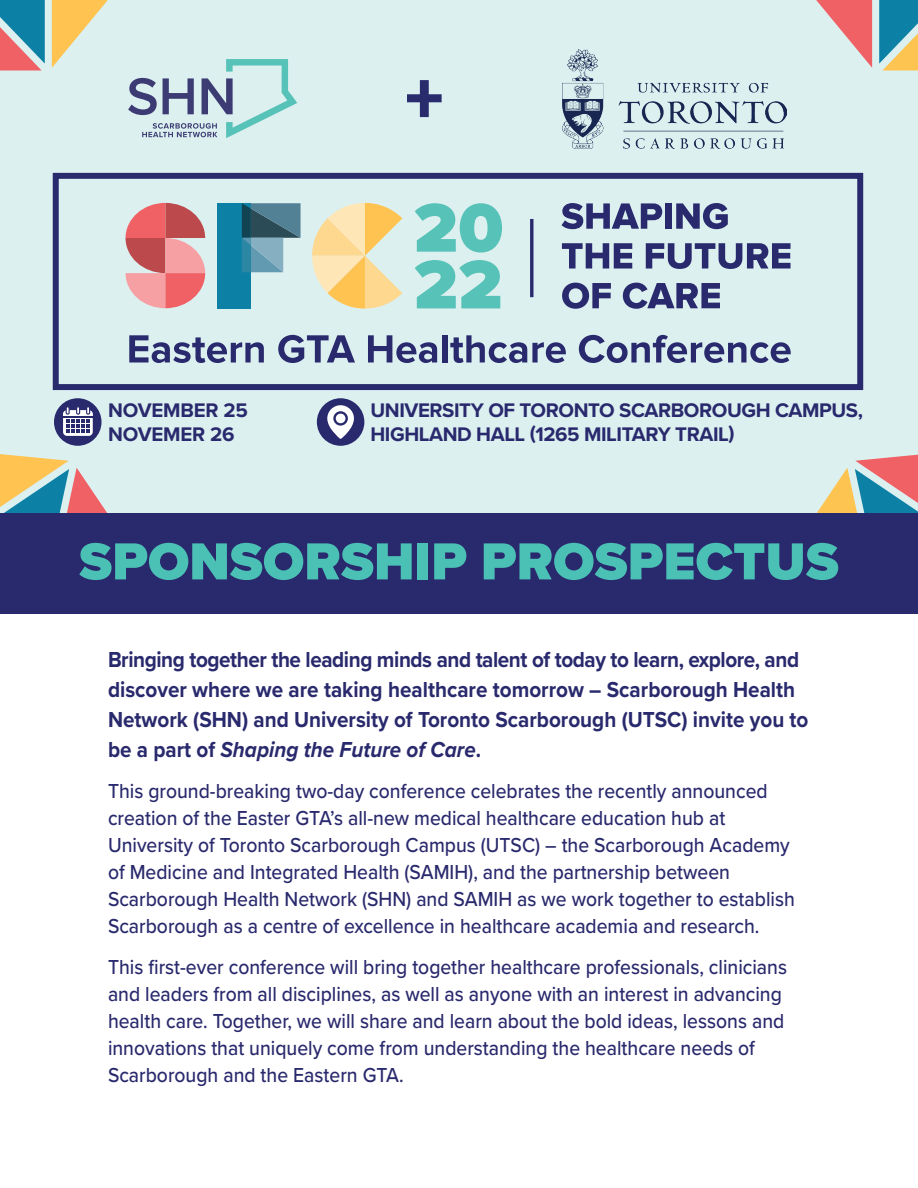
<style>
.page{position:relative;width:918px;height:1188px;background:#fff}
.page>*{position:absolute;margin:0;border:0;box-sizing:border-box;transform-origin:0 0}
.t1{font:900 54px "Proxima Nova";color:#4bc0b5}
.t2{font:700 22.5px/30px "Proxima Nova";color:#29296d;scale:.92 1}
.t3{font:500 21px/27px "Proxima Nova";color:#29296d;scale:.92 1}
.t4{font:700 20.4px/23.4px "Proxima Nova";letter-spacing:-.02em;color:#29296d}
.s1{font-style:italic}
</style>
<div class="page">
<div style="left:0;top:0;width:917px;height:608px;background:#dcf0f0"></div>
<img style="left:563px;top:50px;width:224px;height:98px">
<svg style="left:407px;top:80px;width:35px;height:37px"></svg>
<svg style="left:128px;top:59px;width:169px;height:79px"></svg>
<svg style="left:129px;top:335px;width:135px;height:28px"></svg>
<svg style="left:278px;top:335px;width:77px;height:28px"></svg>
<svg style="left:368px;top:335px;width:69px;height:28px"></svg>
<div style="left:442px;top:335px;width:5px;height:27px;background:#29296d"></div>
<svg style="left:450px;top:335px;width:116px;height:28px"></svg>
<svg style="left:579px;top:335px;width:212px;height:28px"></svg>
<svg style="left:530px;top:219px;width:3px;height:78px"></svg>
<svg style="left:415px;top:203px;width:87px;height:50px"></svg>
<svg style="left:415px;top:260px;width:85px;height:48px"></svg>
<svg style="left:312px;top:203px;width:90px;height:106px"></svg>
<svg style="left:126px;top:203px;width:79px;height:105px"></svg>
<div style="left:217px;top:203px;width:34px;height:105px;background:#0d81a5"></div>
<svg style="left:242px;top:203px;width:59px;height:69px;background:#6490a0"></svg>
<svg style="left:562px;top:203px;width:100px;height:26px"></svg>
<div style="left:665px;top:203px;width:7px;height:26px;background:#29296d"></div>
<svg style="left:676px;top:203px;width:52px;height:26px"></svg>
<svg style="left:562px;top:243px;width:70px;height:26px"></svg>
<svg style="left:646px;top:243px;width:145px;height:26px"></svg>
<svg style="left:562px;top:283px;width:49px;height:26px"></svg>
<svg style="left:623px;top:283px;width:97px;height:26px"></svg>
<div style="left:53px;top:173px;width:810px;height:217px;border:6px solid #29296d"></div>
<svg style="left:879px;top:0;width:39px;height:70px;background:#64a19c"></svg>
<svg style="left:816px;top:0;width:56px;height:68px"></svg>
<svg style="left:817px;top:451px;width:101px;height:62px"></svg>
<svg style="left:0;top:0;width:45px;height:70px;background:#6b889e"></svg>
<svg style="left:52px;top:0;width:56px;height:68px"></svg>
<svg style="left:0;top:454px;width:107px;height:59px"></svg>
<div style="left:0;top:513px;width:918px;height:100px;background:#29296d"></div>
<div style="left:317px;top:398px;width:47px;height:48px;background:#29296d;border-radius:50%"></div>
<svg style="left:327px;top:405px;width:27px;height:34px"></svg>
<div style="left:54px;top:398px;width:48px;height:48px;background:#29296d;border-radius:50%"></div>
<div style="left:63px;top:410px;width:30px;height:26px;background:#fff;border-radius:4px"></div>
<svg style="left:63px;top:407px;width:30px;height:26px"></svg>
<hr style="left:62px;top:417px;width:31px;height:1px;background:#29296d">
<p class="t4" style="left:108px;top:398px;width:141px">NOVEMBER 25<br>NOVEMER 26</p>
<p class="t4" style="left:370px;top:398px;width:494px">UNIVERSITY OF TORONTO SCARBOROUGH CAMPUS,<br>HIGHLAND HALL (1265 MILITARY TRAIL)</p>
<h1 class="t1" style="left:79px;top:521px;width:761px">SPONSORSHIP PROSPECTUS</h1>
<p class="t2" style="left:108px;top:644px;width:763px">Bringing together the leading minds and talent of today to learn, explore, and discover where we are taking healthcare tomorrow – Scarborough Health Network (SHN) and University of Toronto Scarborough (UTSC) invite you to be a part of <span class="s1">Shaping the Future of Care</span>.</p>
<p class="t3" style="left:108px;top:777px;width:748px">This ground-breaking two-day conference celebrates the recently announced creation of the Easter GTA’s all-new medical healthcare education hub at University of Toronto Scarborough Campus (UTSC) – the Scarborough Academy of Medicine and Integrated Health (SAMIH), and the partnership between Scarborough Health Network (SHN) and SAMIH as we work together to establish Scarborough as a centre of excellence in healthcare academia and research.</p>
<p class="t3" style="left:108px;top:952px;width:740px">This first-ever conference will bring together healthcare professionals, clinicians and leaders from all disciplines, as well as anyone with an interest in advancing health care. Together, we will share and learn about the bold ideas, lessons and innovations that uniquely come from understanding the healthcare needs of Scarborough and the Eastern GTA.</p>
</div>
